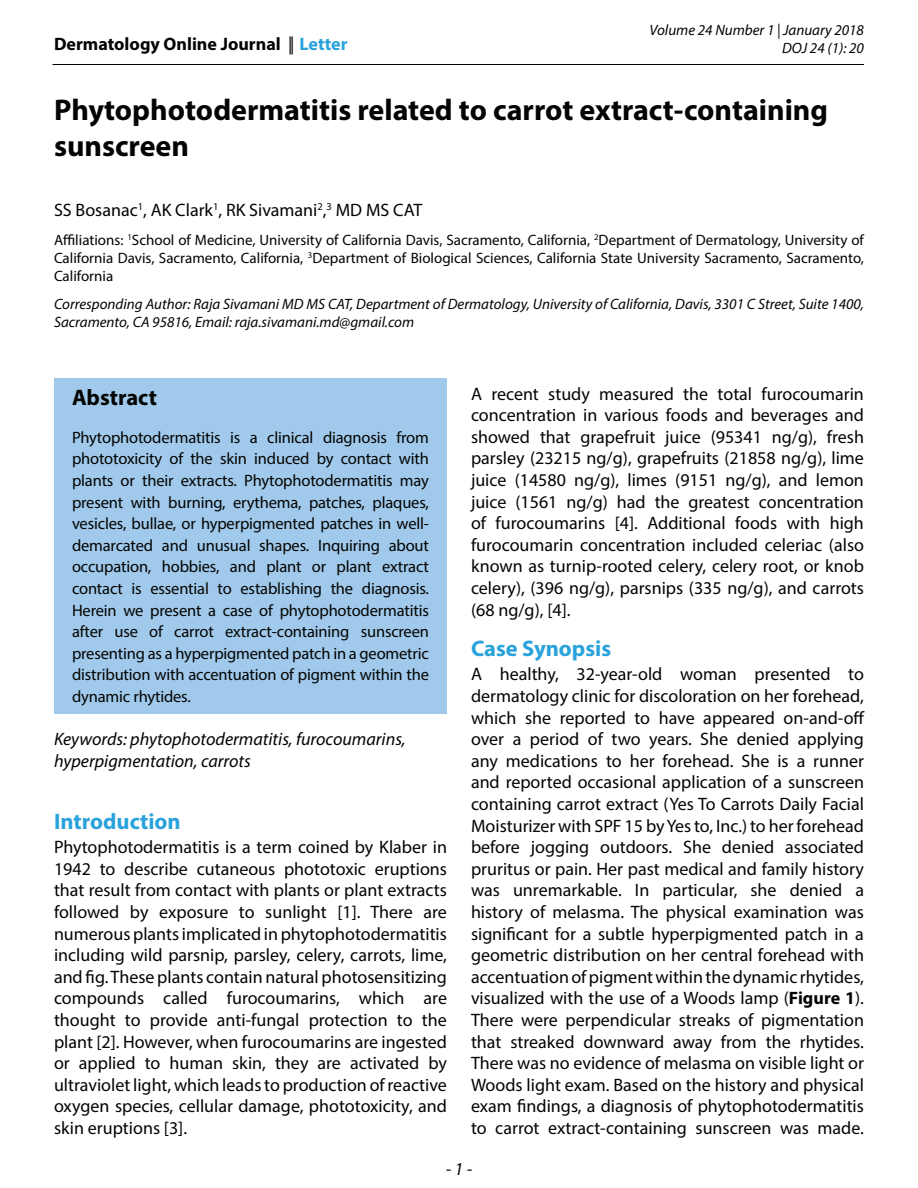
<style>
.page{position:relative;width:918px;height:1188px;background:#fff}
.page>*{position:absolute;margin:0;border:0;box-sizing:border-box;transform-origin:0 0}
.t1{font:700 30px/36px "Myriad Pro";color:#040503}
.Sub_title_Color{font:700 22.5px "Myriad Pro";color:#2aa2db}
.Sub_title_Abstract{font:700 22.5px "Myriad Pro";color:#040503}
.Body_text{font:18px/21.6px "Myriad Pro";color:#040503;text-align:justify}
.Keywords{font:italic 18px/21.6px "Myriad Pro";color:#040503}
.Author_line_1{font:18px "Myriad Pro";color:#040503}
.t2{font:700 18px "Myriad Pro";color:#040503}
.Body_text_Abstract{font:16.5px/21.6px "Myriad Pro";letter-spacing:-.01em;color:#040503;text-align:justify}
.Affiliations_1{font:15px/18px "Myriad Pro";color:#040503;text-align:justify}
.Corresponding_author{font:italic 15px/18px "Myriad Pro";color:#040503;text-align:right}
.s1{font-weight:400}
.s2{color:#2aa2db}
.s3{font-weight:700}
</style>
<div class="page">
<hr style="left:52px;top:64px;width:812px;height:1px;background:#040503">
<div style="left:54px;top:378px;width:393px;height:336px;background:#a0c9eb"></div>
<p class="t2" style="left:54px;top:32px;width:295px">Dermatology Online Journal <span class="s1">||</span> <span class="s2">Letter</span></p>
<p class="Corresponding_author" style="left:649px;top:20px;width:216px">Volume 24 Number 1 | January 2018<br>DOJ 24 (1): 20</p>
<p class="t1" style="left:54px;top:91px;width:776px">Phytophotodermatitis related to carrot extract-containing sunscreen</p>
<p class="Author_line_1" style="left:54px;top:199px;width:370px">SS Bosanac<sup>1</sup>, AK Clark<sup>1</sup>, RK Sivamani<sup>2</sup>,<sup>3</sup> MD MS CAT</p>
<p class="Affiliations_1" style="left:54px;top:230px;width:812px">Affiliations: <sup>1</sup>School of Medicine, University of California Davis, Sacramento, California, <sup>2</sup>Department of Dermatology, University of California Davis, Sacramento, California, <sup>3</sup>Department of Biological Sciences, California State University Sacramento, Sacramento, California</p>
<p class="Corresponding_author" style="left:54px;top:295px;width:812px;text-align:left">Corresponding Author: Raja Sivamani MD MS CAT, Department of Dermatology, University of California, Davis, 3301 C Street, Suite 1400,<br>Sacramento, CA 95816, Email: raja.sivamani.md@gmail.com</p>
<p class="Sub_title_Abstract" style="left:72px;top:383px;width:87px">Abstract</p>
<p class="Body_text_Abstract" style="left:72px;top:426px;width:359px">Phytophotodermatitis is a clinical diagnosis from phototoxicity of the skin induced by contact with plants or their extracts. Phytophotodermatitis may present with burning, erythema, patches, plaques, vesicles, bullae, or hyperpigmented patches in well&shy;demarcated and unusual shapes. Inquiring about occupation, hobbies, and plant or plant extract contact is essential to establishing the diagnosis.<br>Herein we present a case of phytophotodermatitis after use of carrot extract-containing sunscreen presenting as a hyperpigmented patch in a geometric distribution with accentuation of pigment within the dynamic rhytides.</p>
<p class="Keywords" style="left:54px;top:728px;width:353px">Keywords: phytophotodermatitis, furocoumarins, hyperpigmentation, carrots</p>
<p class="Sub_title_Color" style="left:54px;top:806px;width:128px">Introduction</p>
<p class="Body_text" style="left:54px;top:836px;width:395px">Phytophotodermatitis is a term coined by Klaber in 1942 to describe cutaneous phototoxic eruptions that result from contact with plants or plant extracts followed by exposure to sunlight [1]. There are numerous plants implicated in phytophotodermatitis including wild parsnip, parsley, celery, carrots, lime, and fig. These plants contain natural photosensitizing compounds called furocoumarins, which are thought to provide anti-fungal protection to the plant [2]. However, when furocoumarins are ingested or applied to human skin, they are activated by ultraviolet light, which leads to production of reactive oxygen species, cellular damage, phototoxicity, and skin eruptions [3].</p>
<p class="Body_text" style="left:471px;top:382px;width:395px">A recent study measured the total furocoumarin concentration in various foods and beverages and showed that grapefruit juice (95341 ng/g), fresh parsley (23215 ng/g), grapefruits (21858 ng/g), lime juice (14580 ng/g), limes (9151 ng/g), and lemon juice (1561 ng/g) had the greatest concentration of furocoumarins [4]. Additional foods with high furocoumarin concentration included celeriac (also known as turnip-rooted celery, celery root, or knob celery), (396 ng/g), parsnips (335 ng/g), and carrots (68 ng/g), [4].</p>
<p class="Sub_title_Color" style="left:471px;top:634px;width:142px">Case Synopsis</p>
<p class="Body_text" style="left:471px;top:663px;width:395px">A healthy, 32-year-old woman presented to dermatology clinic for discoloration on her forehead, which she reported to have appeared on-and-off over a period of two years. She denied applying any medications to her forehead. She is a runner and reported occasional application of a sunscreen containing carrot extract (Yes To Carrots Daily Facial Moisturizer with SPF 15 by Yes to, Inc.) to her forehead before jogging outdoors. She denied associated pruritus or pain. Her past medical and family history was unremarkable. In particular, she denied a history of melasma. The physical examination was significant for a subtle hyperpigmented patch in a geometric distribution on her central forehead with accentuation of pigment within the dynamic rhytides, visualized with the use of a Woods lamp (<span class="s3">Figure 1</span>).<br>There were perpendicular streaks of pigmentation that streaked downward away from the rhytides.<br>There was no evidence of melasma on visible light or Woods light exam. Based on the history and physical exam findings, a diagnosis of phytophotodermatitis to carrot extract-containing sunscreen was made.</p>
<p class="Keywords" style="left:446px;top:1157px;width:28px">- 1 -</p>
</div>
